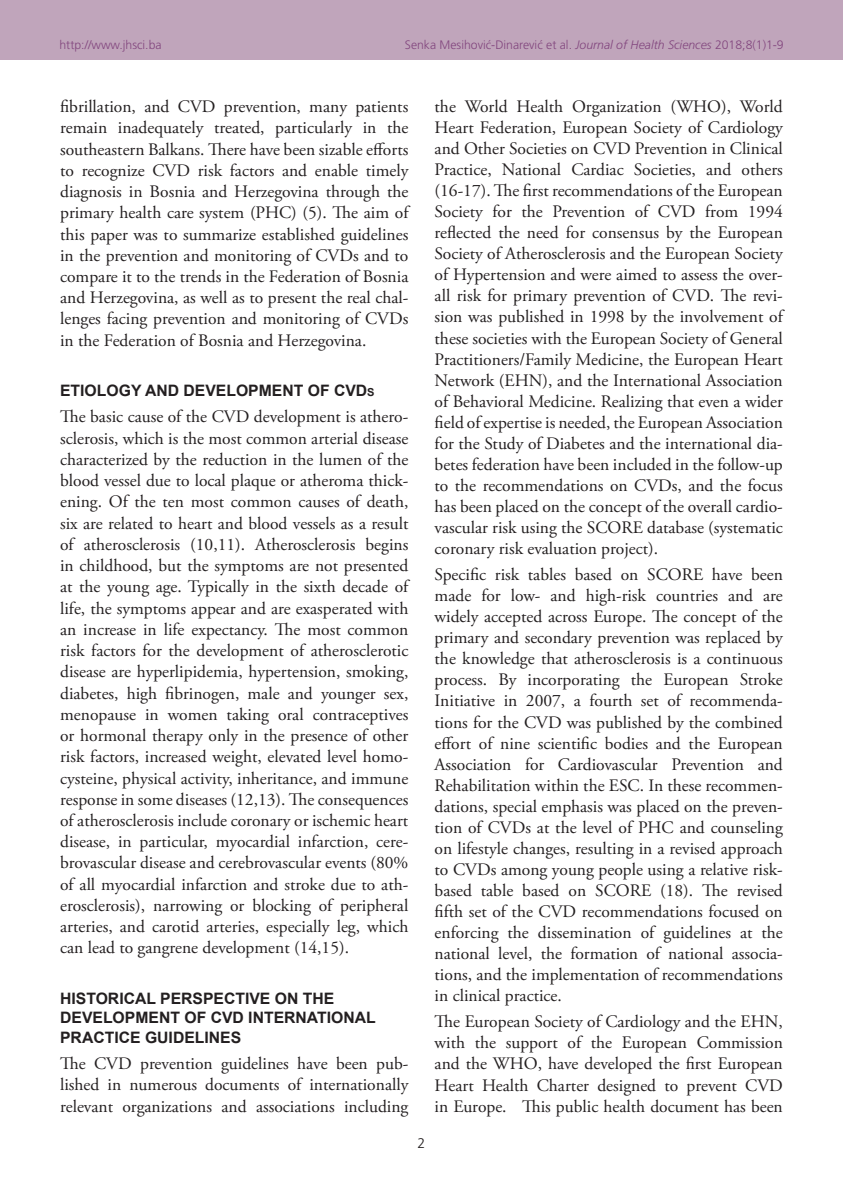
<style>
.page{position:relative;width:843px;height:1191px;background:#fff}
.page>*{position:absolute;margin:0;border:0;box-sizing:border-box;transform-origin:0 0}
.TX{font:17.5px/21px "Adobe Garamond Pro";color:#231f20;text-align:justify}
.t1{font:700 15.75px/19.4px "Arial";color:#231f20}
.RF{font:300 14px "Frutiger CE";color:#231f20}
.RH{font:300 12.25px "Frutiger CE";color:#82467e}
.s1{font-style:italic}
.s2{font-size:11.03px}
</style>
<div class="page">
<div style="left:0;top:0;width:843px;height:60px;background:#c0a5bb"></div>
<p class="RH" style="left:60px;top:37px;width:104px">http://www.jhsci.ba</p>
<p class="RH" style="left:405px;top:37px;width:380px">Senka Mesihović-Dinarević et al. <span class="s1">Journal of Health Sciences</span> 2018;8(1)1-9</p>
<p class="TX" style="left:60px;top:97px;width:350px">fibrillation, and CVD prevention, many patients remain inadequately treated, particularly in the southeastern Balkans. There have been sizable efforts to recognize CVD risk factors and enable timely diagnosis in Bosnia and Herzegovina through the primary health care system (PHC) (5). The aim of this paper was to summarize established guidelines in the prevention and monitoring of CVDs and to compare it to the trends in the Federation of Bosnia and Herzegovina, as well as to present the real chal‑ lenges facing prevention and monitoring of CVDs in the Federation of Bosnia and Herzegovina.</p>
<h1 class="t1" style="left:60px;top:381px;width:316px">ETIOLOGY AND DEVELOPMENT OF CVD<span class="s2">s</span></h1>
<p class="TX" style="left:60px;top:407px;width:350px">The basic cause of the CVD development is athero‑ sclerosis, which is the most common arterial disease characterized by the reduction in the lumen of the blood vessel due to local plaque or atheroma thick‑ ening. Of the ten most common causes of death, six are related to heart and blood vessels as a result of atherosclerosis (10,11). Atherosclerosis begins in childhood, but the symptoms are not presented at the young age. Typically in the sixth decade of life, the symptoms appear and are exasperated with an increase in life expectancy. The most common risk factors for the development of atherosclerotic disease are hyperlipidemia, hypertension, smoking, diabetes, high fibrinogen, male and younger sex, menopause in women taking oral contraceptives or hormonal therapy only in the presence of other risk factors, increased weight, elevated level homo‑ cysteine, physical activity, inheritance, and immune response in some diseases (12,13). The consequences of atherosclerosis include coronary or ischemic heart disease, in particular, myocardial infarction, cere‑ brovascular disease and cerebrovascular events (80% of all myocardial infarction and stroke due to ath‑ erosclerosis), narrowing or blocking of peripheral arteries, and carotid arteries, especially leg, which can lead to gangrene development (14,15).</p>
<h1 class="t1" style="left:60px;top:989px;width:317px">HISTORICAL PERSPECTIVE ON THE<br>DEVELOPMENT OF CVD INTERNATIONAL<br>PRACTICE GUIDELINES</h1>
<p class="TX" style="left:60px;top:1053px;width:350px">The CVD prevention guidelines have been pub‑ lished in numerous documents of internationally relevant organizations and associations including</p>
<p class="RF" style="left:418px;top:1134px;width:9px">2</p>
<p class="TX" style="left:435px;top:97px;width:350px">the World Health Organization (WHO), World Heart Federation, European Society of Cardiology and Other Societies on CVD Prevention in Clinical Practice, National Cardiac Societies, and others (16‑17). The first recommendations of the European Society for the Prevention of CVD from 1994 reflected the need for consensus by the European Society of Atherosclerosis and the European Society of Hypertension and were aimed to assess the over‑ all risk for primary prevention of CVD. The revi‑ sion was published in 1998 by the involvement of these societies with the European Society of General Practitioners/Family Medicine, the European Heart Network (EHN), and the International Association of Behavioral Medicine. Realizing that even a wider field of expertise is needed, the European Association for the Study of Diabetes and the international dia‑ betes federation have been included in the follow-up to the recommendations on CVDs, and the focus has been placed on the concept of the overall cardio‑ vascular risk using the SCORE database (systematic coronary risk evaluation project).</p>
<p class="TX" style="left:435px;top:565px;width:350px">Specific risk tables based on SCORE have been made for low- and high-risk countries and are widely accepted across Europe. The concept of the primary and secondary prevention was replaced by the knowledge that atherosclerosis is a continuous process. By incorporating the European Stroke Initiative in 2007, a fourth set of recommenda‑ tions for the CVD was published by the combined effort of nine scientific bodies and the European Association for Cardiovascular Prevention and Rehabilitation within the ESC. In these recommen‑ dations, special emphasis was placed on the preven‑ tion of CVDs at the level of PHC and counseling on lifestyle changes, resulting in a revised approach to CVDs among young people using a relative risk&shy;based table based on SCORE (18). The revised fifth set of the CVD recommendations focused on enforcing the dissemination of guidelines at the national level, the formation of national associa‑ tions, and the implementation of recommendations in clinical practice.</p>
<p class="TX" style="left:435px;top:1012px;width:350px">The European Society of Cardiology and the EHN, with the support of the European Commission and the WHO, have developed the first European Heart Health Charter designed to prevent CVD in Europe. This public health document has been</p>
</div>
